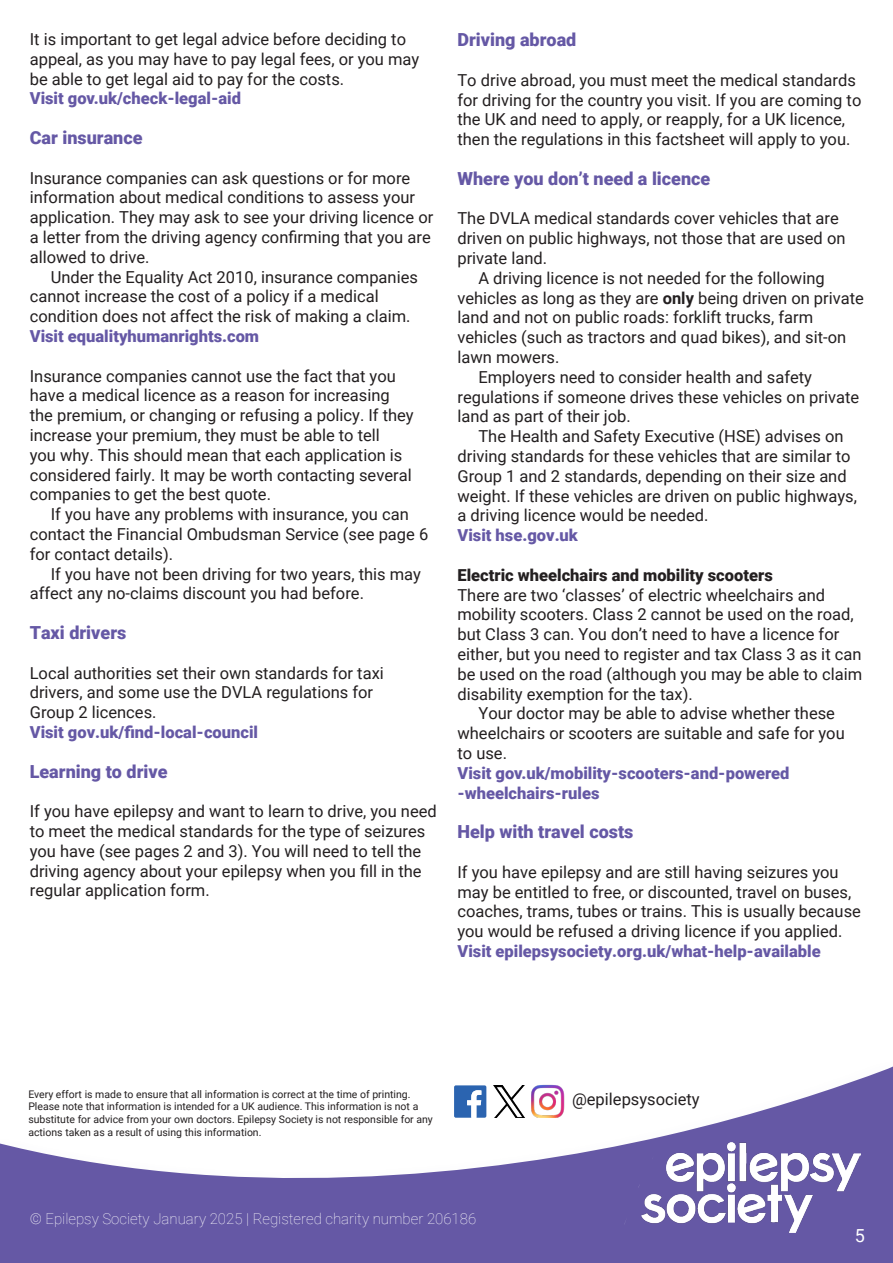
<style>
.page{position:relative;width:893px;height:1263px;background:#fff}
.page>*{position:absolute;margin:0;border:0;box-sizing:border-box;transform-origin:0 0}
.t1{font:900 18px "Roboto";color:#6558a5}
.t2{font:18px "Roboto";color:#fff}
.t3{font:16.5px/19.8px "Roboto";color:#231f20}
.t4{font:900 16.5px/19.8px "Roboto";color:#6558a5}
.t5{font:900 16.5px "Roboto";color:#231f20}
.t6{font:100 15px "Roboto";color:#fff}
.t7{font:10.5px/12.6px "Roboto";color:#231f20}
.s1{font-weight:700}
</style>
<div class="page">
<svg style="left:0;top:1066px;width:893px;height:197px;fill:#6558a5"></svg>
<img style="left:642px;top:1143px;width:218px;height:89px">
<img style="left:531px;top:1084px;width:33px;height:34px">
<svg style="left:454px;top:1085px;width:32px;height:33px"></svg>
<img style="left:493px;top:1085px;width:33px;height:33px">
<p class="t3" style="left:30px;top:29px;width:391px">It is important to get legal advice before deciding to appeal, as you may have to pay legal fees, or you may be able to get legal aid to pay for the costs.</p>
<p class="t4" style="left:30px;top:88px;width:213px">Visit gov.uk/check-legal-aid</p>
<p class="t1" style="left:30px;top:125px;width:114px">Car insurance</p>
<p class="t3" style="left:30px;top:167px;width:405px">Insurance companies can ask questions or for more information about medical conditions to assess your application. They may ask to see your driving licence or a letter from the driving agency confirming that you are allowed to drive.</p>
<p class="t3" style="left:30px;top:266px;width:390px;text-indent:21px">Under the Equality Act 2010, insurance companies cannot increase the cost of a policy if a medical condition does not affect the risk of making a claim.</p>
<p class="t4" style="left:30px;top:326px;width:231px">Visit equalityhumanrights.com</p>
<p class="t3" style="left:30px;top:365px;width:385px">Insurance companies cannot use the fact that you have a medical licence as a reason for increasing the premium, or changing or refusing a policy. If they increase your premium, they must be able to tell<br>you why. This should mean that each application is considered fairly. It may be worth contacting several companies to get the best quote.</p>
<p class="t3" style="left:30px;top:504px;width:400px;text-indent:21px">If you have any problems with insurance, you can contact the Financial Ombudsman Service (see page 6 for contact details).</p>
<p class="t3" style="left:30px;top:563px;width:393px;text-indent:21px">If you have not been driving for two years, this may affect any no-claims discount you had before.</p>
<p class="t1" style="left:30px;top:620px;width:98px">Taxi drivers</p>
<p class="t3" style="left:30px;top:662px;width:356px">Local authorities set their own standards for taxi drivers, and some use the DVLA regulations for<br>Group 2 licences.</p>
<p class="t4" style="left:30px;top:722px;width:230px">Visit gov.uk/find-local-council</p>
<p class="t1" style="left:30px;top:759px;width:139px">Learning to drive</p>
<p class="t3" style="left:30px;top:801px;width:409px">If you have epilepsy and want to learn to drive, you need to meet the medical standards for the type of seizures you have (see pages 2 and 3). You will need to tell the driving agency about your epilepsy when you fill in the regular application form.</p>
<p class="t1" style="left:457px;top:27px;width:120px">Driving abroad</p>
<p class="t3" style="left:457px;top:69px;width:405px">To drive abroad, you must meet the medical standards for driving for the country you visit. If you are coming to the UK and need to apply, or reapply, for a UK licence, then the regulations in this factsheet will apply to you.</p>
<p class="t1" style="left:457px;top:166px;width:254px">Where you don’t need a licence</p>
<p class="t3" style="left:457px;top:208px;width:390px">The DVLA medical standards cover vehicles that are driven on public highways, not those that are used on private land.</p>
<p class="t3" style="left:478px;top:267px;width:348px">A driving licence is not needed for the following</p>
<p class="t3" style="left:457px;top:287px;width:408px">vehicles as long as they are <span class="s1">only</span> being driven on private</p>
<p class="t3" style="left:457px;top:307px;width:357px">land and not on public roads: forklift trucks, farm</p>
<p class="t3" style="left:457px;top:327px;width:390px">vehicles (such as tractors and quad bikes), and sit-on</p>
<p class="t3" style="left:457px;top:347px;width:104px">lawn mowers.</p>
<p class="t3" style="left:478px;top:366px;width:335px">Employers need to consider health and safety</p>
<p class="t3" style="left:457px;top:386px;width:403px">regulations if someone drives these vehicles on private</p>
<p class="t3" style="left:457px;top:406px;width:175px">land as part of their job.</p>
<p class="t3" style="left:478px;top:426px;width:367px">The Health and Safety Executive (HSE) advises on</p>
<p class="t3" style="left:457px;top:446px;width:395px">driving standards for these vehicles that are similar to</p>
<p class="t3" style="left:457px;top:465px;width:391px">Group 1 and 2 standards, depending on their size and</p>
<p class="t3" style="left:457px;top:485px;width:401px">weight. If these vehicles are driven on public highways,</p>
<p class="t3" style="left:457px;top:505px;width:253px">a driving licence would be needed.</p>
<p class="t4" style="left:457px;top:525px;width:122px">Visit hse.gov.uk</p>
<p class="t5" style="left:457px;top:563px;width:317px">Electric wheelchairs and mobility scooters</p>
<p class="t3" style="left:457px;top:584px;width:369px">There are two ‘classes’ of electric wheelchairs and</p>
<p class="t3" style="left:457px;top:604px;width:398px">mobility scooters. Class 2 cannot be used on the road,</p>
<p class="t3" style="left:457px;top:624px;width:383px">but Class 3 can. You don’t need to have a licence for</p>
<p class="t3" style="left:457px;top:644px;width:406px">either, but you need to register and tax Class 3 as it can</p>
<p class="t3" style="left:457px;top:663px;width:406px">be used on the road (although you may be able to claim</p>
<p class="t3" style="left:457px;top:683px;width:237px">disability exemption for the tax).</p>
<p class="t3" style="left:478px;top:703px;width:358px">Your doctor may be able to advise whether these</p>
<p class="t3" style="left:457px;top:723px;width:389px">wheelchairs or scooters are suitable and safe for you</p>
<p class="t3" style="left:457px;top:743px;width:51px">to use.</p>
<p class="t4" style="left:457px;top:762px;width:334px">Visit gov.uk/mobility-scooters-and-powered -wheelchairs-rules</p>
<p class="t1" style="left:457px;top:819px;width:178px">Help with travel costs</p>
<p class="t3" style="left:457px;top:861px;width:405px">If you have epilepsy and are still having seizures you may be entitled to free, or discounted, travel on buses, coaches, trams, tubes or trains. This is usually because you would be refused a driving licence if you applied.</p>
<p class="t4" style="left:457px;top:941px;width:365px">Visit epilepsysociety.org.uk/what-help-available</p>
<p class="t7" style="left:28px;top:1087px;width:406px">Every effort is made to ensure that all information is correct at the time of printing.<br>Please note that information is intended for a UK audience. This information is not a substitute for advice from your own doctors. Epilepsy Society is not responsible for any actions taken as a result of using this information.</p>
<p class="t3" style="left:572px;top:1089px;width:129px">@epilepsysociety</p>
<p class="t6" style="left:30px;top:1208px;width:448px">© Epilepsy Society January 2025 | Registered charity number 206186</p>
<p class="t2" style="left:855px;top:1223px;width:12px">5</p>
</div>
